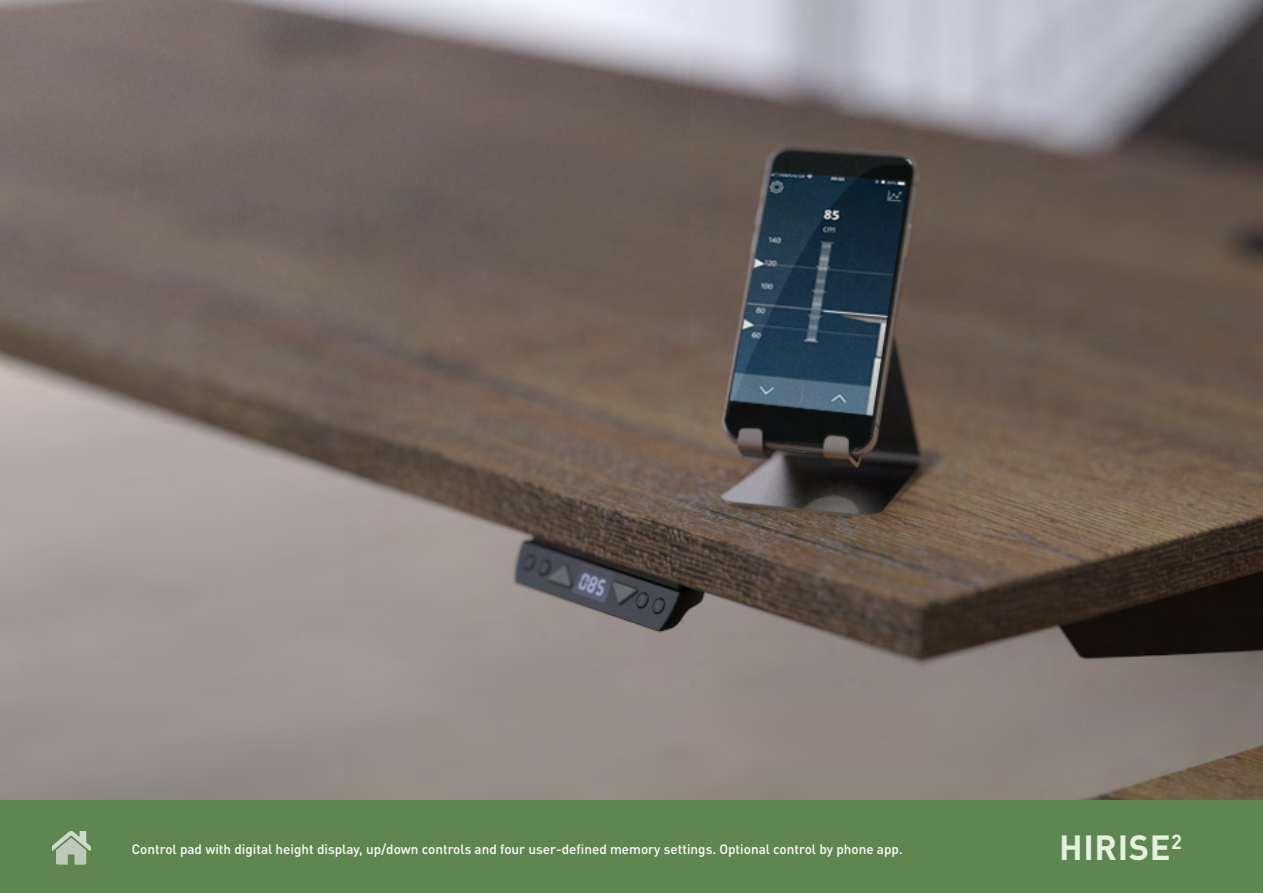
<style>
.page{position:relative;width:1263px;height:893px;background:#fff}
.page>*{position:absolute;margin:0;border:0;box-sizing:border-box;transform-origin:0 0}
.t1{font:700 34.5px "DIN Pro";letter-spacing:.02em;color:#e5f1de}
.t2{font:700 20.1px "DIN Pro";color:#e5f1de}
.t3{font:500 13.5px "DIN Pro";color:#fff}
</style>
<div class="page">
<img style="left:0;top:0;width:1263px;height:800px">
<div style="left:0;top:800px;width:1263px;height:93px;background:#5f8551"></div>
<svg style="left:52px;top:831px;width:38px;height:34px"></svg>
<p class="t3" style="left:132px;top:840px;width:772px">Control pad with digital height display, up/down controls and four user-defined memory settings. Optional control by phone app.</p>
<h2 class="t2" style="left:1171px;top:828px;width:12px">2</h2>
<h1 class="t1" style="left:1059px;top:824px;width:113px">HIRISE</h1>
</div>
